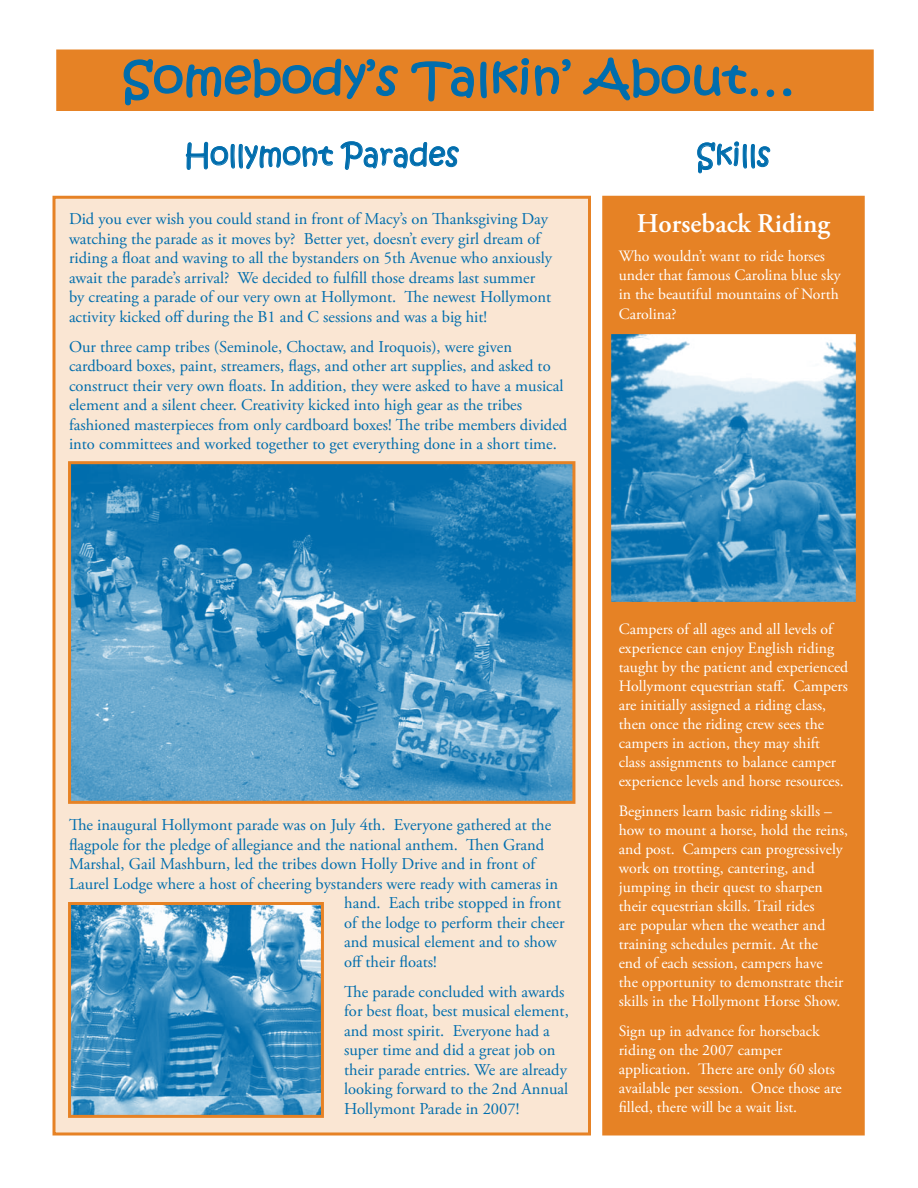
<style>
.page{position:relative;width:918px;height:1188px;background:#fff}
.page>*{position:absolute;margin:0;border:0;box-sizing:border-box;transform-origin:0 0}
.t1{font:30px "Kristen ITC";color:#006dad}
.t2{font:600 27px "Adobe Garamond Pro";color:#fff}
.t3{font:16.5px/19.5px "Adobe Garamond Pro";color:#006dad}
.t4{font:15.75px/19px "Adobe Garamond Pro";color:#fff}
</style>
<div class="page">
<div style="left:56px;top:49px;width:818px;height:62px;background:#e68225"></div>
<svg style="left:123px;top:57px;width:669px;height:49px;background:#a87c48"></svg>
<svg style="left:186px;top:142px;width:148px;height:28px"></svg>
<svg style="left:340px;top:141px;width:119px;height:29px"></svg>
<svg style="left:697px;top:141px;width:74px;height:33px"></svg>
<div style="left:54px;top:197px;width:536px;height:937px;background:#fae6d3"></div>
<div style="left:52px;top:196px;width:539px;height:940px;border:3px solid #e68225"></div>
<div style="left:604px;top:197px;width:259px;height:937px;background:#e68225"></div>
<div style="left:602px;top:196px;width:263px;height:940px;border:3px solid #e68225"></div>
<img style="left:72px;top:465px;width:499px;height:335px">
<div style="left:68px;top:461px;width:507px;height:343px;border:3px solid #e68225"></div>
<img style="left:72px;top:906px;width:248px;height:208px">
<div style="left:68px;top:902px;width:256px;height:216px;border:3px solid #e68225"></div>
<img style="left:612px;top:335px;width:243px;height:266px">
<div style="left:608px;top:331px;width:251px;height:274px;border:3px solid #e68225"></div>
<h1 class="t1" style="left:184px;top:135px;width:276px">Hollymont Parades</h1>
<h1 class="t1" style="left:697px;top:135px;width:75px">Skills</h1>
<p class="t3" style="left:69px;top:210px;width:485px">Did you ever wish you could stand in front of Macy’s on Thanksgiving Day watching the parade as it moves by? Better yet, doesn’t every girl dream of riding a float and waving to all the bystanders on 5th Avenue who anxiously await the parade’s arrival? We decided to fulfill those dreams last summer by creating a parade of our very own at Hollymont. The newest Hollymont activity kicked off during the B1 and C sessions and was a big hit!</p>
<p class="t3" style="left:69px;top:337px;width:500px">Our three camp tribes (Seminole, Choctaw, and Iroquois), were given cardboard boxes, paint, streamers, flags, and other art supplies, and asked to construct their very own floats. In addition, they were asked to have a musical element and a silent cheer. Creativity kicked into high gear as the tribes fashioned masterpieces from only cardboard boxes! The tribe members divided into committees and worked together to get everything done in a short time.</p>
<h2 class="t2" style="left:637px;top:208px;width:195px">Horseback Riding</h2>
<p class="t4" style="left:619px;top:247px;width:224px">Who wouldn’t want to ride horses under that famous Carolina blue sky in the beautiful mountains of North<br>Carolina?</p>
<p class="t3" style="left:69px;top:816px;width:484px">The inaugural Hollymont parade was on July 4th. Everyone gathered at the</p>
<p class="t3" style="left:69px;top:835px;width:477px">flagpole for the pledge of allegiance and the national anthem. Then Grand</p>
<p class="t3" style="left:69px;top:855px;width:468px">Marshal, Gail Mashburn, led the tribes down Holly Drive and in front of</p>
<p class="t3" style="left:69px;top:874px;width:491px">Laurel Lodge where a host of cheering bystanders were ready with cameras in</p>
<p class="t3" style="left:344px;top:894px;width:218px">hand. Each tribe stopped in front</p>
<p class="t3" style="left:344px;top:913px;width:222px">of the lodge to perform their cheer</p>
<p class="t3" style="left:344px;top:933px;width:214px">and musical element and to show</p>
<p class="t3" style="left:344px;top:952px;width:94px">off their floats!</p>
<p class="t3" style="left:344px;top:982px;width:226px">The parade concluded with awards for best float, best musical element, and most spirit. Everyone had a super time and did a great job on their parade entries. We are already looking forward to the 2nd Annual<br>Hollymont Parade in 2007!</p>
<p class="t4" style="left:619px;top:620px;width:231px">Campers of all ages and all levels of experience can enjoy English riding taught by the patient and experienced Hollymont equestrian staff. Campers are initially assigned a riding class, then once the riding crew sees the campers in action, they may shift class assignments to balance camper experience levels and horse resources.</p>
<p class="t4" style="left:619px;top:802px;width:231px">Beginners learn basic riding skills – how to mount a horse, hold the reins, and post. Campers can progressively work on trotting, cantering, and jumping in their quest to sharpen their equestrian skills. Trail rides<br>are popular when the weather and training schedules permit. At the<br>end of each session, campers have<br>the opportunity to demonstrate their skills in the Hollymont Horse Show.</p>
<p class="t4" style="left:619px;top:1022px;width:225px">Sign up in advance for horseback riding on the 2007 camper application. There are only 60 slots available per session. Once those are filled, there will be a wait list.</p>
</div>
